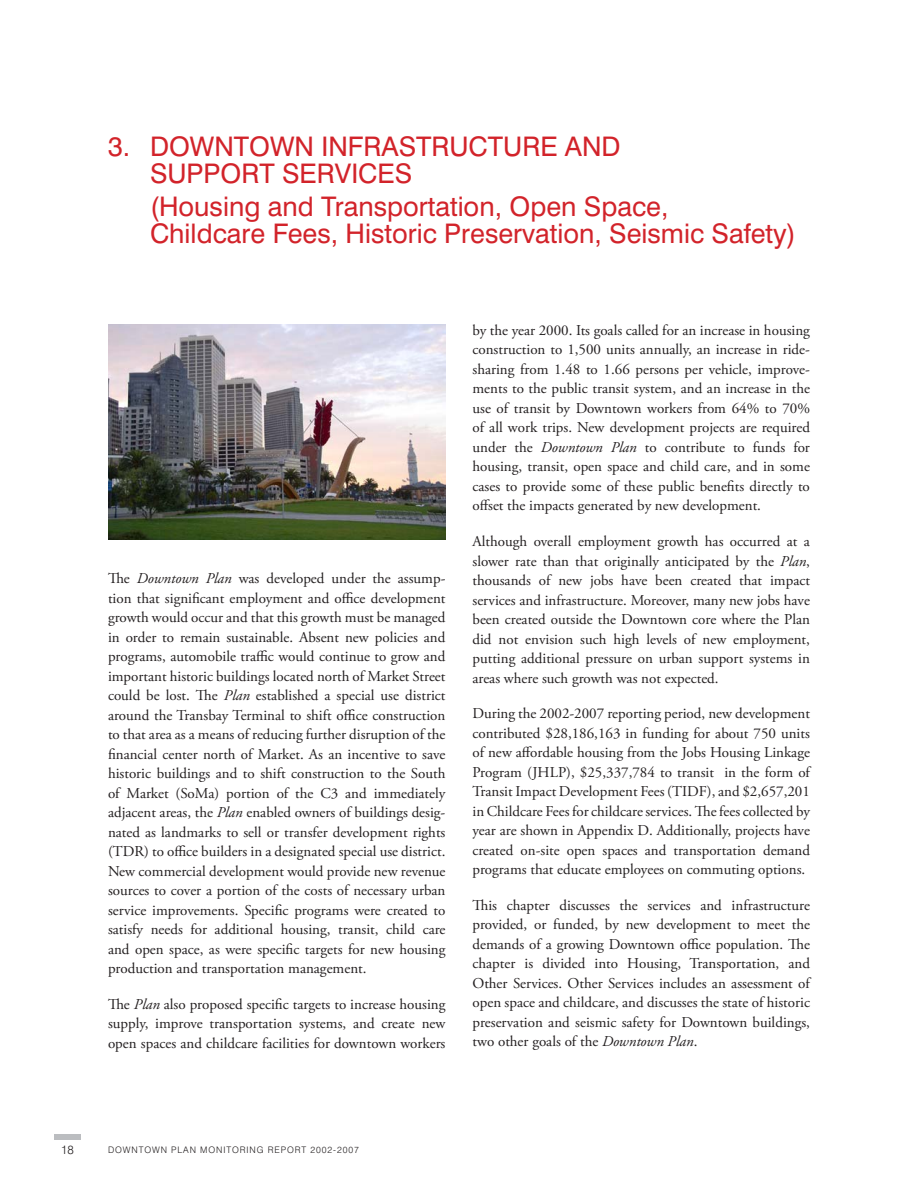
<style>
.page{position:relative;width:918px;height:1188px;background:#fff}
.page>*{position:absolute;margin:0;border:0;box-sizing:border-box;transform-origin:0 0}
.t1{font:27px/27px "Swiss 721 BT";color:#d2232a}
.t2{font:15px/19.5px "Adobe Garamond Pro";color:#231f20;text-align:justify}
.t3{font:300 12px "Swiss 721 BT";color:#231f20}
.t4{font:300 9px "Swiss 721 BT";letter-spacing:.1em;color:#231f20}
.s1{font-style:italic}
</style>
<div class="page">
<img style="left:108px;top:324px;width:338px;height:216px">
<div style="left:54px;top:1134px;width:27px;height:6px;background:#bbbdc0"></div>
<h1 class="t1" style="left:150px;top:135px;width:472px;text-indent:-42px">3. DOWNTOWN INFRASTRUCTURE AND<br>SUPPORT SERVICES</h1>
<h1 class="t1" style="left:150px;top:196px;width:647px">(Housing and Transportation, Open Space,<br>Childcare Fees, Historic Preservation, Seismic Safety)</h1>
<p class="t2" style="left:108px;top:570px;width:339px">The <span class="s1">Downtown Plan</span> was developed under the assump&shy;tion that significant employment and office development growth would occur and that this growth must be managed in order to remain sustainable. Absent new policies and programs, automobile traffic would continue to grow and important historic buildings located north of Market Street could be lost. The <span class="s1">Plan</span> established a special use district around the Transbay Terminal to shift office construction to that area as a means of reducing further disruption of the financial center north of Market. As an incentive to save historic buildings and to shift construction to the South of Market (SoMa) portion of the C3 and immediately adjacent areas, the <span class="s1">Plan</span> enabled owners of buildings desig&shy;nated as landmarks to sell or transfer development rights (TDR) to office builders in a designated special use district.<br>New commercial development would provide new revenue sources to cover a portion of the costs of necessary urban service improvements. Specific programs were created to satisfy needs for additional housing, transit, child care and open space, as were specific targets for new housing production and transportation management.</p>
<p class="t2" style="left:108px;top:996px;width:339px">The <span class="s1">Plan</span> also proposed specific targets to increase housing supply, improve transportation systems, and create new open spaces and childcare facilities for downtown workers</p>
<p class="t2" style="left:473px;top:322px;width:339px">by the year 2000. Its goals called for an increase in housing construction to 1,500 units annually, an increase in ride&shy;sharing from 1.48 to 1.66 persons per vehicle, improve&shy;ments to the public transit system, and an increase in the use of transit by Downtown workers from 64% to 70% of all work trips. New development projects are required under the <span class="s1">Downtown Plan</span> to contribute to funds for housing, transit, open space and child care, and in some cases to provide some of these public benefits directly to offset the impacts generated by new development.</p>
<p class="t2" style="left:473px;top:533px;width:339px">Although overall employment growth has occurred at a slower rate than that originally anticipated by the <span class="s1">Plan</span>, thousands of new jobs have been created that impact services and infrastructure. Moreover, many new jobs have been created outside the Downtown core where the Plan did not envision such high levels of new employment, putting additional pressure on urban support systems in areas where such growth was not expected.</p>
<p class="t2" style="left:473px;top:705px;width:339px">During the 2002-2007 reporting period, new development contributed $28,186,163 in funding for about 750 units of new affordable housing from the Jobs Housing Linkage Program (JHLP), $25,337,784 to transit in the form of Transit Impact Development Fees (TIDF), and $2,657,201 in Childcare Fees for childcare services. The fees collected by year are shown in Appendix D. Additionally, projects have created on-site open spaces and transportation demand programs that educate employees on commuting options.</p>
<p class="t2" style="left:473px;top:897px;width:339px">This chapter discusses the services and infrastructure provided, or funded, by new development to meet the demands of a growing Downtown office population. The chapter is divided into Housing, Transportation, and Other Services. Other Services includes an assessment of open space and childcare, and discusses the state of historic preservation and seismic safety for Downtown buildings, two other goals of the <span class="s1">Downtown Plan</span>.</p>
<p class="t3" style="left:61px;top:1146px;width:14px">18</p>
<p class="t4" style="left:108px;top:1146px;width:253px">DOWNTOWN PLAN MONITORING REPORT 2002-2007</p>
</div>
